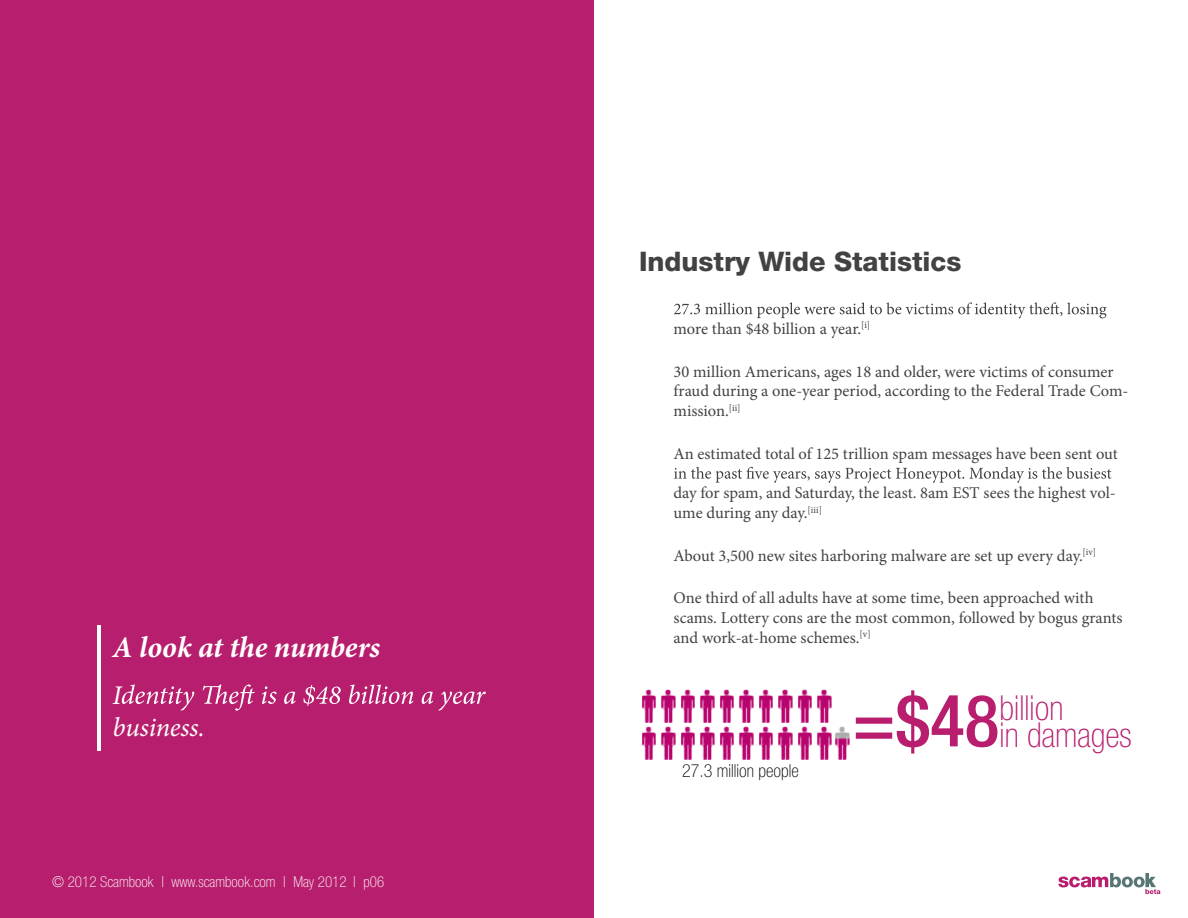
<style>
.page{position:relative;width:1188px;height:918px;background:#fff}
.page>*{position:absolute;margin:0;border:0;box-sizing:border-box;transform-origin:0 0}
.t1{font:100 condensed 34.5px/27px "Helvetica Neue LT Std";color:#b91e6e}
.t2{font:italic 700 30px "Minion Pro";letter-spacing:-.005em;color:#fff}
.t3{font:800 27px "Helvetica Neue LT Std";color:#424242}
.t4{font:italic 27px/32.4px "Minion Pro";letter-spacing:-.01em;color:#fff}
.t5{font:100 condensed 18px "Helvetica Neue LT Std";color:#000}
.t6{font:16.5px/19.8px "Minion Pro";color:#424242}
.t7{font:100 condensed 15px "Helvetica Neue LT Std";color:#fff}
.s1{font-weight:500;font-size:72px}
</style>
<div class="page">
<div style="left:0;top:0;width:594px;height:918px;background:#b71f6e"></div>
<svg style="left:1058px;top:873px;width:102px;height:21px"></svg>
<svg style="left:674px;top:302px;width:433px;height:16px"></svg>
<svg style="left:674px;top:467px;width:438px;height:16px"></svg>
<svg style="left:122px;top:684px;width:364px;height:27px"></svg>
<hr style="left:97px;top:625px;width:3px;height:126px;background:#fff">
<img style="left:642px;top:689px;width:14px;height:34px">
<img style="left:642px;top:727px;width:14px;height:33px">
<img style="left:661px;top:689px;width:15px;height:34px">
<img style="left:661px;top:727px;width:15px;height:33px">
<img style="left:681px;top:689px;width:14px;height:34px">
<img style="left:681px;top:727px;width:14px;height:33px">
<img style="left:700px;top:689px;width:15px;height:34px">
<img style="left:700px;top:727px;width:15px;height:33px">
<img style="left:720px;top:689px;width:14px;height:34px">
<img style="left:720px;top:727px;width:14px;height:33px">
<img style="left:739px;top:689px;width:15px;height:34px">
<img style="left:739px;top:727px;width:15px;height:33px">
<img style="left:759px;top:689px;width:14px;height:34px">
<img style="left:759px;top:727px;width:14px;height:33px">
<img style="left:778px;top:689px;width:15px;height:34px">
<img style="left:778px;top:727px;width:15px;height:33px">
<img style="left:798px;top:689px;width:14px;height:34px">
<img style="left:798px;top:727px;width:14px;height:33px">
<img style="left:817px;top:689px;width:15px;height:34px">
<img style="left:817px;top:727px;width:15px;height:33px">
<img style="left:835px;top:727px;width:15px;height:33px">
<h2 class="t2" style="left:112px;top:626px;width:269px">A look at the numbers</h2>
<h3 class="t4" style="left:112px;top:679px;width:94px">I business.</h3>
<p class="t7" style="left:52px;top:874px;width:334px">© 2012 Scambook | www.scambook.com | May 2012 | p06</p>
<h3 class="t3" style="left:639px;top:246px;width:324px">Industry Wide Statistics</h3>
<p class="t6" style="left:674px;top:319px;width:198px">more than $48 billion a year.<sup>[i]</sup></p>
<p class="t6" style="left:674px;top:361px;width:456px">30 million Americans, ages 18 and older, were victims of consumer fraud during a one-year period, according to the Federal Trade Com&shy;mission.<sup>[ii]</sup></p>
<p class="t6" style="left:674px;top:444px;width:446px">An estimated total of 125 trillion spam messages have been sent out</p>
<p class="t6" style="left:674px;top:483px;width:444px">day for spam, and Saturday, the least. 8am EST sees the highest vol&shy;ume during any day.<sup>[iii]</sup></p>
<p class="t6" style="left:674px;top:546px;width:424px">About 3,500 new sites harboring malware are set up every day.<sup>[iv]</sup></p>
<p class="t6" style="left:674px;top:588px;width:451px">One third of all adults have at some time, been approached with scams. Lottery cons are the most common, followed by bogus grants and work-at-home schemes.<sup>[v]</sup></p>
<p class="t5" style="left:682px;top:760px;width:118px">27.3 million people</p>
<h1 class="t1" style="left:1000px;top:694px;width:134px;text-indent:-147px"><span class="s1">=$48</span>billion<br>in damages</h1>
</div>
